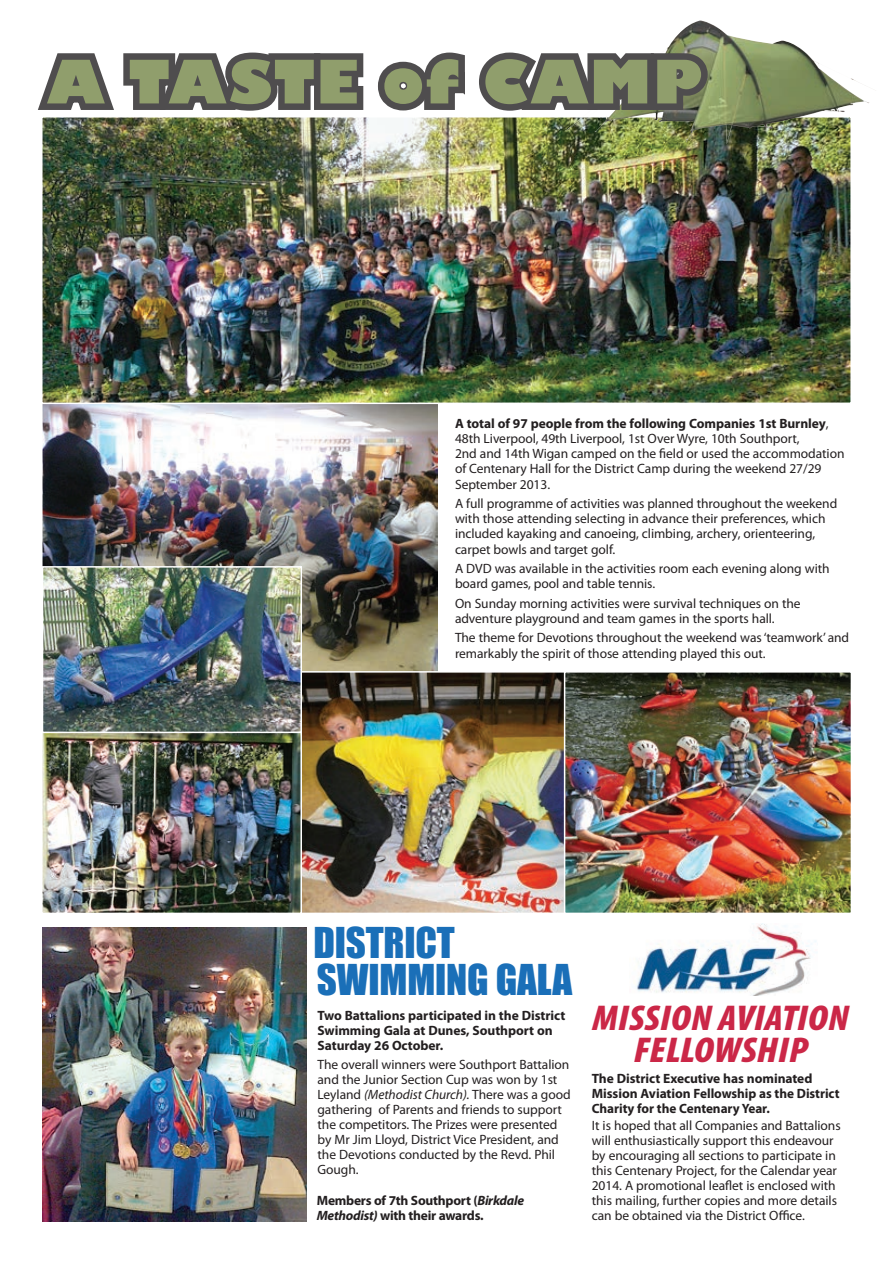
<style>
.page{position:relative;width:893px;height:1263px;background:#fff}
.page>*{position:absolute;margin:0;border:0;box-sizing:border-box;transform-origin:0 0}
.t1{font:800 58.65px "Gill Sans";letter-spacing:.025em;color:#909e6c}
.t2{font:39px/36.9px "Impact";letter-spacing:-.005em;color:#1a6fb8}
.t3{font:italic 900 condensed 36px/31.5px "Myriad Pro";letter-spacing:.005em;color:#cb2747;text-align:center;scale:1.1 1}
.t4{font:13.5px/15px "Myriad Pro";letter-spacing:-.005em;color:#231f20}
.t5{font:700 13.5px/15px "Myriad Pro";letter-spacing:-.005em;color:#231f20}
.s1{font-weight:700}
.s2{font-style:italic}
</style>
<div class="page">
<img style="left:42px;top:405px;width:396px;height:265px">
<img style="left:42px;top:115px;width:809px;height:290px">
<img style="left:565px;top:21px;width:136px;height:121px">
<img style="left:43px;top:928px;width:264px;height:293px">
<img style="left:303px;top:670px;width:260px;height:243px">
<img style="left:563px;top:672px;width:288px;height:241px">
<img style="left:42px;top:734px;width:261px;height:179px">
<img style="left:42px;top:565px;width:261px;height:169px">
<svg style="left:38px;top:43px;width:680px;height:78px"></svg>
<img style="left:636px;top:923px;width:180px;height:73px">
<h1 class="t1" style="left:47px;top:36px;width:656px">A TASTE of CAMP</h1>
<p class="t4" style="left:455px;top:415px;width:391px"><span class="s1">A total of 97 people from the following Companies 1st Burnley</span>, 48th Liverpool, 49th Liverpool, 1st Over Wyre, 10th Southport,<br>2nd and 14th Wigan camped on the field or used the accommodation of Centenary Hall for the District Camp during the weekend 27/29<br>September 2013.</p>
<p class="t4" style="left:455px;top:496px;width:384px">A full programme of activities was planned throughout the weekend with those attending selecting in advance their preferences, which included kayaking and canoeing, climbing, archery, orienteering, carpet bowls and target golf.</p>
<p class="t4" style="left:455px;top:561px;width:376px">A DVD was available in the activities room each evening along with board games, pool and table tennis.</p>
<p class="t4" style="left:455px;top:595px;width:347px">On Sunday morning activities were survival techniques on the adventure playground and team games in the sports hall.</p>
<p class="t4" style="left:455px;top:630px;width:396px">The theme for Devotions throughout the weekend was ‘teamwork’ and remarkably the spirit of those attending played this out.</p>
<h2 class="t2" style="left:313px;top:924px;width:260px">DISTRICT<br>SWIMMING GALA</h2>
<p class="t5" style="left:317px;top:1007px;width:249px">Two Battalions participated in the District<br>Swimming Gala at Dunes, Southport on<br>Saturday 26 October.</p>
<p class="t4" style="left:317px;top:1057px;width:255px">The overall winners were Southport Battalion and the Junior Section Cup was won by 1st Leyland <span class="s2">(Methodist Church).</span> There was a good gathering of Parents and friends to support the competitors. The Prizes were presented by Mr Jim Lloyd, District Vice President, and the Devotions conducted by the Revd. Phil Gough.</p>
<p class="t5" style="left:317px;top:1191px;width:209px;line-height:15.8px">Members of 7th Southport (<span class="s2">Birkdale<br>Methodist)</span> with their awards.</p>
<h3 class="t3" style="left:593px;top:1003px;width:235px">MISSION AVIATION<br>FELLOWSHIP</h3>
<p class="t5" style="left:592px;top:1070px;width:249px">The District Executive has nominated<br>Mission Aviation Fellowship as the District<br>Charity for the Centenary Year.</p>
<p class="t4" style="left:592px;top:1118px;width:250px">It is hoped that all Companies and Battalions will enthusiastically support this endeavour by encouraging all sections to participate in this Centenary Project, for the Calendar year 2014. A promotional leaflet is enclosed with this mailing, further copies and more details can be obtained via the District Office.</p>
</div>
